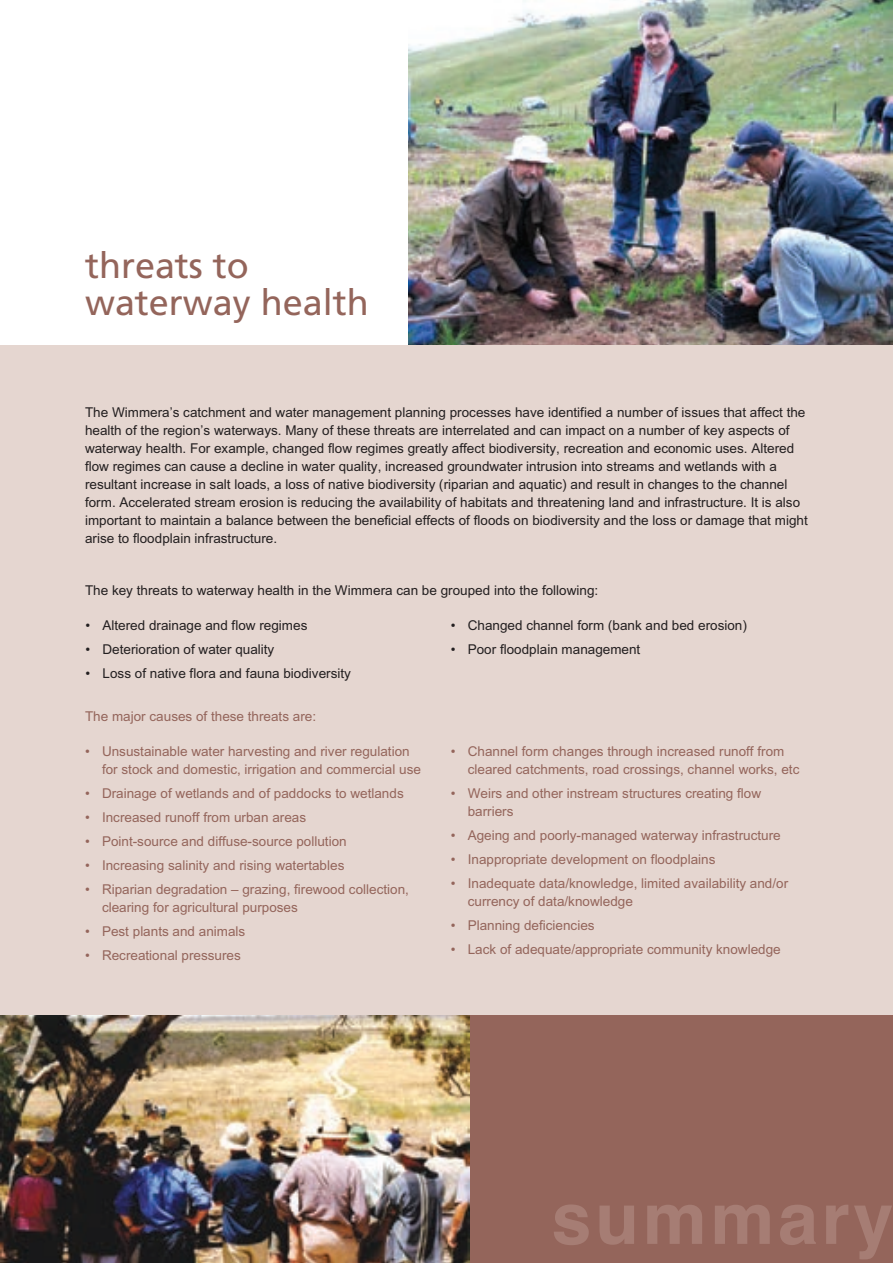
<style>
.page{position:relative;width:893px;height:1263px;background:#fff}
.page>*{position:absolute;margin:0;border:0;box-sizing:border-box;transform-origin:0 0}
.t1{font:700 72px "Helvetica";letter-spacing:.05em;color:#a67d74}
.t2{font:36px/37.5px "Frutiger";color:#94655b}
.t3{font:13.5px/18px "Arial";color:#231f20}
.t4{font:13.5px/18px "Arial";color:#94655b}
</style>
<div class="page">
<img style="left:408px;top:0;width:485px;height:345px">
<img style="left:1px;top:1015px;width:469px;height:248px">
<div style="left:470px;top:1014px;width:423px;height:249px;background:#94655b"></div>
<div style="left:0;top:346px;width:893px;height:669px;background:#e5d6d0"></div>
<h2 class="t2" style="left:85px;top:249px;width:285px">threats to waterway health</h2>
<p class="t3" style="left:85px;top:404px;width:724px">The Wimmera’s catchment and water management planning processes have identified a number of issues that affect the health of the region’s waterways. Many of these threats are interrelated and can impact on a number of key aspects of waterway health. For example, changed flow regimes greatly affect biodiversity, recreation and economic uses. Altered flow regimes can cause a decline in water quality, increased groundwater intrusion into streams and wetlands with a resultant increase in salt loads, a loss of native biodiversity (riparian and aquatic) and result in changes to the channel form. Accelerated stream erosion is reducing the availability of habitats and threatening land and infrastructure. It is also important to maintain a balance between the beneficial effects of floods on biodiversity and the loss or damage that might arise to floodplain infrastructure.</p>
<p class="t3" style="left:85px;top:581px;width:515px">The key threats to waterway health in the Wimmera can be grouped into the following:</p>
<p class="t3" style="left:86px;top:616px;width:223px">• Altered drainage and flow regimes</p>
<p class="t3" style="left:86px;top:640px;width:190px">• Deterioration of water quality</p>
<p class="t3" style="left:86px;top:664px;width:267px">• Loss of native flora and fauna biodiversity</p>
<p class="t4" style="left:85px;top:707px;width:233px">The major causes of these threats are:</p>
<p class="t4" style="left:102px;top:742px;width:320px;text-indent:-17px">• Unsustainable water harvesting and river regulation for stock and domestic, irrigation and commercial use</p>
<p class="t4" style="left:85px;top:784px;width:320px">• Drainage of wetlands and of paddocks to wetlands</p>
<p class="t4" style="left:85px;top:808px;width:223px">• Increased runoff from urban areas</p>
<p class="t4" style="left:85px;top:832px;width:263px">• Point-source and diffuse-source pollution</p>
<p class="t4" style="left:85px;top:856px;width:261px">• Increasing salinity and rising watertables</p>
<p class="t4" style="left:102px;top:880px;width:308px;text-indent:-17px">• Riparian degradation – grazing, firewood collection, clearing for agricultural purposes</p>
<p class="t4" style="left:85px;top:922px;width:162px">• Pest plants and animals</p>
<p class="t4" style="left:85px;top:946px;width:157px">• Recreational pressures</p>
<p class="t3" style="left:451px;top:616px;width:298px">• Changed channel form (bank and bed erosion)</p>
<p class="t3" style="left:451px;top:640px;width:191px">• Poor floodplain management</p>
<p class="t4" style="left:468px;top:742px;width:333px;text-indent:-17px">• Channel form changes through increased runoff from cleared catchments, road crossings, channel works, etc</p>
<p class="t4" style="left:468px;top:784px;width:295px;text-indent:-17px">• Weirs and other instream structures creating flow barriers</p>
<p class="t4" style="left:451px;top:826px;width:331px">• Ageing and poorly-managed waterway infrastructure</p>
<p class="t4" style="left:451px;top:850px;width:266px">• Inappropriate development on floodplains</p>
<p class="t4" style="left:468px;top:874px;width:322px;text-indent:-17px">• Inadequate data/knowledge, limited availability and/or currency of data/knowledge</p>
<p class="t4" style="left:451px;top:916px;width:145px">• Planning deficiencies</p>
<p class="t4" style="left:451px;top:940px;width:331px">• Lack of adequate/appropriate community knowledge</p>
<h1 class="t1" style="left:551px;top:1177px;width:343px">summary</h1>
</div>
